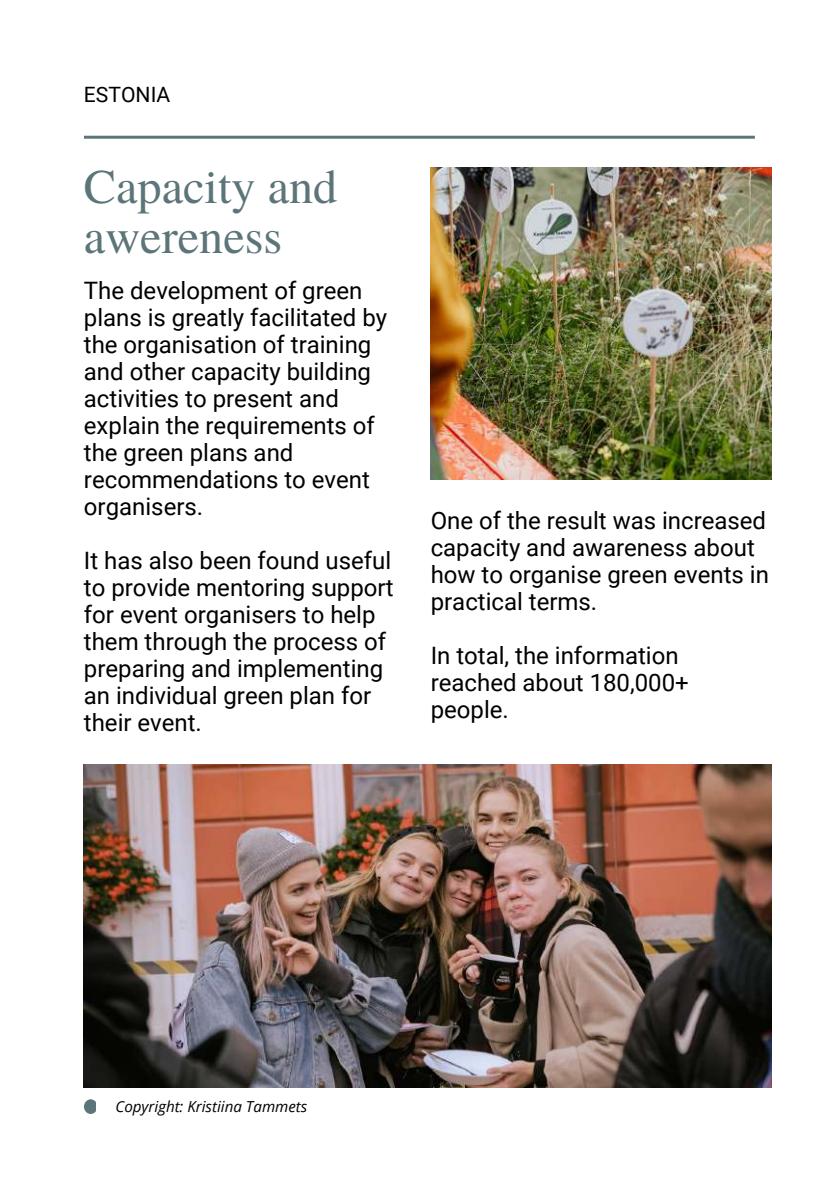
<style>
.page{position:relative;width:839px;height:1191px;background:#fff}
.page>*{position:absolute;margin:0;border:0;box-sizing:border-box;transform-origin:0 0}
.t1{font:48.2px/49.6px "Te X Gyre Termes";color:#5c7579}
.t2{font:24px/27px "Roboto";color:#000}
.t3{font:21.2px "Roboto";color:#000}
.t4{font:italic 15.2px "Open Sans";color:#000}
</style>
<div class="page">
<hr style="left:84px;top:136px;width:670px;height:3px;background:#5c7579">
<img style="left:430px;top:168px;width:341px;height:312px">
<div style="left:84px;top:1099px;width:12px;height:15px;background:#5c7579;border-radius:50%"></div>
<img style="left:84px;top:765px;width:687px;height:322px">
<p class="t3" style="left:84px;top:83px;width:88px">ESTONIA</p>
<h1 class="t1" style="left:84px;top:160px;width:255px">Capacity and awereness</h1>
<p class="t2" style="left:84px;top:278px;width:305px">The development of green plans is greatly facilitated by the organisation of training and other capacity building activities to present and explain the requirements of the green plans and recommendations to event organisers.</p>
<p class="t2" style="left:84px;top:548px;width:311px">It has also been found useful to provide mentoring support for event organisers to help them through the process of preparing and implementing an individual green plan for their event.</p>
<p class="t2" style="left:430px;top:507px;width:340px">One of the result was increased capacity and awareness about how to organise green events in practical terms.</p>
<p class="t2" style="left:430px;top:642px;width:259px">In total, the information reached about 180,000+ people.</p>
<p class="t4" style="left:115px;top:1095px;width:193px">Copyright: Kristiina Tammets</p>
</div>
